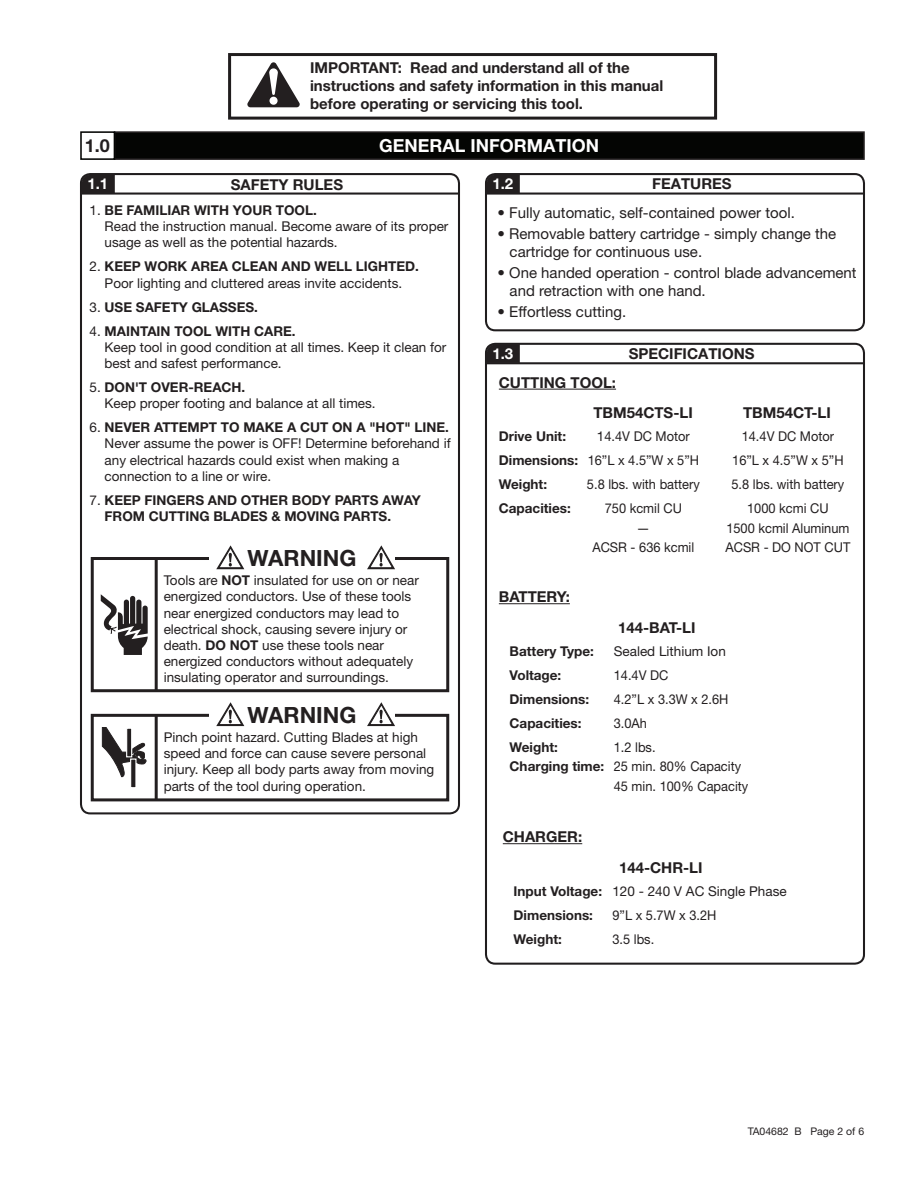
<style>
.page{position:relative;width:918px;height:1188px;background:#fff}
.page>*{position:absolute;margin:0;border:0;box-sizing:border-box;transform-origin:0 0}
.t1{font:700 22.35px "Helvetica Neue LT Std";color:#231f20}
.t2{font:700 18px "Helvetica Neue LT Std";color:#fff}
.t3{font:700 18px "Helvetica Neue LT Std";color:#231f20}
.t4{font:700 15px/18px "Helvetica Neue LT Std";color:#231f20}
.t5{font:15px/18px "Helvetica Neue LT Std";color:#231f20}
.t6{font:700 15px "Helvetica Neue LT Std";color:#fff}
.t7{font:13.5px/16.2px "Helvetica Neue LT Std";color:#231f20}
.t8{font:13.5px "Helvetica Neue LT Std";color:#231f20;scale:.95 1}
.t9{font:700 13.5px/16.2px "Helvetica Neue LT Std";color:#231f20}
.t10{font:10.5px "Helvetica Neue LT Std";color:#231f20}
.s1{font-weight:700}
.s2{font-weight:400}
</style>
<div class="page">
<div style="left:228px;top:53px;width:489px;height:67px;border:3px solid #201d1e"></div>
<svg style="left:247px;top:62px;width:53px;height:45px"></svg>
<div style="left:114px;top:131px;width:751px;height:29px;background:#040503;border:2px solid #231f20"></div>
<div style="left:80px;top:131px;width:35px;height:29px;border:2px solid #040503"></div>
<div style="left:80px;top:173px;width:380px;height:641px;border:2px solid #201d1e;border-radius:9px"></div>
<hr style="left:81px;top:193px;width:378px;height:2px;background:#201d1e">
<svg style="left:81px;top:174px;width:34px;height:19px"></svg>
<div style="left:91px;top:557px;width:358px;height:135px;border:3px solid #231f20"></div>
<div style="left:209px;top:553px;width:186px;height:12px;background:#fff"></div>
<svg style="left:101px;top:594px;width:47px;height:61px"></svg>
<svg style="left:216px;top:545px;width:28px;height:24px"></svg>
<svg style="left:367px;top:545px;width:28px;height:24px"></svg>
<hr style="left:155px;top:559px;width:3px;height:132px;background:#231f20">
<div style="left:91px;top:714px;width:358px;height:87px;border:3px solid #231f20"></div>
<div style="left:209px;top:710px;width:186px;height:12px;background:#fff"></div>
<svg style="left:216px;top:702px;width:28px;height:24px"></svg>
<svg style="left:367px;top:702px;width:28px;height:24px"></svg>
<hr style="left:155px;top:715px;width:3px;height:85px;background:#231f20">
<svg style="left:102px;top:727px;width:45px;height:50px"></svg>
<svg style="left:126px;top:728px;width:6px;height:29px"></svg>
<div style="left:130px;top:759px;width:7px;height:29px;background:#231f20;border:1px solid #fff"></div>
<div style="left:485px;top:173px;width:380px;height:158px;border:2px solid #201d1e;border-radius:9px"></div>
<hr style="left:486px;top:193px;width:378px;height:2px;background:#201d1e">
<svg style="left:486px;top:174px;width:34px;height:19px"></svg>
<div style="left:485px;top:343px;width:380px;height:622px;border:2px solid #201d1e;border-radius:9px"></div>
<hr style="left:486px;top:362px;width:378px;height:2px;background:#201d1e">
<svg style="left:486px;top:344px;width:34px;height:19px"></svg>
<hr style="left:499px;top:389px;width:117px;height:1px;background:#231f20">
<hr style="left:499px;top:603px;width:71px;height:1px;background:#231f20">
<hr style="left:503px;top:843px;width:79px;height:1px;background:#231f20">
<p class="t4" style="left:310px;top:59px;width:355px">IMPORTANT: Read and understand all of the instructions and safety information in this manual before operating or servicing this tool.</p>
<h2 class="t3" style="left:85px;top:134px;width:27px">1.0</h2>
<h2 class="t2" style="left:379px;top:134px;width:221px">GENERAL INFORMATION</h2>
<p class="t6" style="left:87px;top:174px;width:22px">1.1</p>
<p class="t4" style="left:231px;top:175px;width:114px">SAFETY RULES</p>
<p class="t7" style="left:105px;top:202px;width:345px;text-indent:-15px">1. <span class="s1">BE FAMILIAR WITH YOUR TOOL.<br></span>Read the instruction manual. Become aware of its proper usage as well as the potential hazards.</p>
<p class="t7" style="left:90px;top:258px;width:331px;text-align:center">2. <span class="s1">KEEP WORK AREA CLEAN AND WELL LIGHTED.<br></span>Poor lighting and cluttered areas invite accidents.</p>
<p class="t9" style="left:90px;top:298px;width:170px"><span class="s2">3.</span> USE SAFETY GLASSES.</p>
<p class="t7" style="left:105px;top:323px;width:343px;text-indent:-15px">4. <span class="s1">MAINTAIN TOOL WITH CARE.<br></span>Keep tool in good condition at all times. Keep it clean for best and safest performance.</p>
<p class="t7" style="left:105px;top:379px;width:273px;text-indent:-15px">5. <span class="s1">DON'T OVER-REACH.<br></span>Keep proper footing and balance at all times.</p>
<p class="t7" style="left:105px;top:419px;width:348px;text-indent:-15px">6. <span class="s1">NEVER ATTEMPT TO MAKE A CUT ON A "HOT" LINE.<br></span>Never assume the power is OFF! Determine beforehand if any electrical hazards could exist when making a connection to a line or wire.</p>
<p class="t9" style="left:105px;top:492px;width:318px;text-indent:-15px"><span class="s2">7.</span> KEEP FINGERS AND OTHER BODY PARTS AWAY<br>FROM CUTTING BLADES &amp; MOVING PARTS.</p>
<h1 class="t1" style="left:247px;top:544px;width:111px">WARNING</h1>
<p class="t7" style="left:164px;top:572px;width:257px">Tools are <span class="s1">NOT</span> insulated for use on or near energized conductors. Use of these tools near energized conductors may lead to electrical shock, causing severe injury or death. <span class="s1">DO NOT</span> use these tools near energized conductors without adequately insulating operator and surroundings.</p>
<h1 class="t1" style="left:247px;top:701px;width:111px">WARNING</h1>
<p class="t7" style="left:164px;top:729px;width:272px">Pinch point hazard. Cutting Blades at high speed and force can cause severe personal injury. Keep all body parts away from moving parts of the tool during operation.</p>
<p class="t6" style="left:492px;top:174px;width:22px">1.2</p>
<p class="t4" style="left:652px;top:174px;width:81px">FEATURES</p>
<p class="t5" style="left:498px;top:204px;width:299px">• Fully automatic, self-contained power tool.</p>
<p class="t5" style="left:510px;top:225px;width:328px;text-indent:-12px">• Removable battery cartridge - simply change the cartridge for continuous use.</p>
<p class="t5" style="left:510px;top:264px;width:349px;text-indent:-12px">• One handed operation - control blade advancement and retraction with one hand.</p>
<p class="t5" style="left:498px;top:303px;width:130px">• Effortless cutting.</p>
<p class="t4" style="left:629px;top:345px;width:127px">SPECIFICATIONS</p>
<p class="t4" style="left:593px;top:367px;width:101px;line-height:30.8px;text-indent:-94px">CUTTING TOOL:<br>TBM54CTS-LI</p>
<p class="t6" style="left:492px;top:344px;width:22px">1.3</p>
<p class="t4" style="left:743px;top:404px;width:89px">TBM54CT-LI</p>
<p class="t9" style="left:499px;top:428px;width:69px">Drive Unit:</p>
<p class="t7" style="left:597px;top:428px;width:94px">14.4V DC Motor</p>
<p class="t8" style="left:742px;top:428px;width:99px">14.4V DC Motor</p>
<p class="t8" style="left:499px;top:452px;width:212px"><span class="s1">Dimensions:</span> 16”L x 4.5”W x 5”H</p>
<p class="t8" style="left:732px;top:452px;width:119px">16”L x 4.5”W x 5”H</p>
<p class="t9" style="left:499px;top:476px;width:50px">Weight:</p>
<p class="t8" style="left:587px;top:476px;width:120px">5.8 lbs. with battery</p>
<p class="t8" style="left:732px;top:476px;width:120px">5.8 lbs. with battery</p>
<p class="t9" style="left:499px;top:500px;width:73px">Capacities:</p>
<p class="t8" style="left:605px;top:500px;width:83px">750 kcmil CU</p>
<p class="t8" style="left:747px;top:500px;width:87px">1000 kcmi CU</p>
<p class="t7" style="left:637px;top:520px;width:15px">—</p>
<p class="t8" style="left:726px;top:520px;width:131px">1500 kcmil Aluminum</p>
<p class="t8" style="left:592px;top:539px;width:109px">ACSR - 636 kcmil</p>
<p class="t8" style="left:725px;top:539px;width:133px">ACSR - DO NOT CUT</p>
<p class="t4" style="left:499px;top:588px;width:73px">BATTERY:</p>
<p class="t4" style="left:618px;top:618px;width:79px">144-BAT-LI</p>
<p class="t9" style="left:510px;top:643px;width:86px">Battery Type:</p>
<p class="t7" style="left:614px;top:643px;width:114px">Sealed Lithium Ion</p>
<p class="t9" style="left:510px;top:667px;width:53px">Voltage:</p>
<p class="t8" style="left:614px;top:667px;width:59px">14.4V DC</p>
<p class="t9" style="left:510px;top:691px;width:81px">Dimensions:</p>
<p class="t8" style="left:614px;top:691px;width:122px">4.2”L x 3.3W x 2.6H</p>
<p class="t9" style="left:510px;top:715px;width:73px">Capacities:</p>
<p class="t8" style="left:614px;top:715px;width:37px">3.0Ah</p>
<p class="t9" style="left:510px;top:739px;width:50px">Weight:</p>
<p class="t8" style="left:614px;top:739px;width:46px">1.2 lbs.</p>
<p class="t8" style="left:510px;top:758px;width:245px"><span class="s1">Charging time:</span> 25 min. 80% Capacity</p>
<p class="t8" style="left:614px;top:778px;width:143px">45 min. 100% Capacity</p>
<p class="t4" style="left:503px;top:828px;width:81px">CHARGER:</p>
<p class="t4" style="left:619px;top:858px;width:85px">144-CHR-LI</p>
<p class="t9" style="left:514px;top:879px;width:275px;line-height:24px">Input Voltage: <span class="s2">120 - 240 V AC Single Phase<br></span>Dimensions:</p>
<p class="t8" style="left:612px;top:907px;width:111px">9”L x 5.7W x 3.2H</p>
<p class="t9" style="left:514px;top:930px;width:50px">Weight:</p>
<p class="t8" style="left:612px;top:931px;width:46px">3.5 lbs.</p>
<p class="t10" style="left:748px;top:1125px;width:118px">TA04682 B Page 2 of 6</p>
</div>
